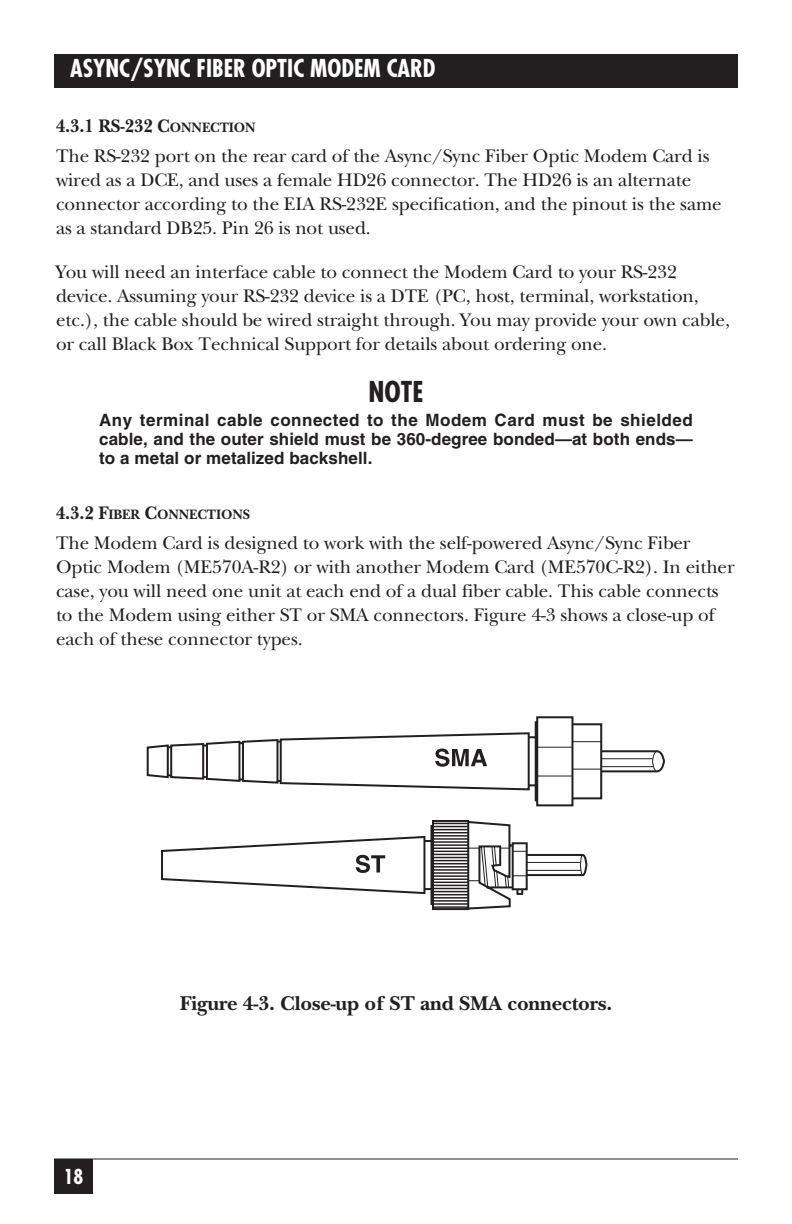
<style>
.page{position:relative;width:792px;height:1224px;background:#fff}
.page>*{position:absolute;margin:0;border:0;box-sizing:border-box;transform-origin:0 0}
.t1{font:700 condensed 28px "Futura";color:#231f20}
.t2{font:700 condensed 24px "Futura";color:#fff}
.t3{font:700 20.8px "New Baskerville";letter-spacing:-.005em;color:#231f20}
.t4{font:700 condensed 20px "Futura";color:#fff}
.t5{font:19px/24px "New Baskerville";letter-spacing:-.005em;color:#231f20}
.t6{font:700 17px/19px "Helvetica";letter-spacing:.005em;color:#231f20;text-align:justify}
.t7{font:700 14.2px "New Baskerville";letter-spacing:-.005em;color:#231f20;scale:.95 1}
.s1{font-weight:700}
.s2{font-weight:700;font-size:14.2px}
.s3{font-size:19px}
</style>
<div class="page">
<div style="left:54px;top:54px;width:684px;height:34px;background:#231f20"></div>
<div style="left:54px;top:1159px;width:39px;height:35px;background:#231f20"></div>
<svg style="left:146px;top:716px;width:519px;height:91px"></svg>
<hr style="left:601px;top:758px;width:52px;height:1px;background:#231f20">
<hr style="left:601px;top:766px;width:52px;height:1px;background:#231f20">
<svg style="left:165px;top:722px;width:438px;height:78px"></svg>
<svg style="left:161px;top:836px;width:427px;height:58px"></svg>
<hr style="left:527px;top:862px;width:53px;height:1px;background:#231f20">
<hr style="left:527px;top:870px;width:54px;height:1px;background:#231f20">
<svg style="left:356px;top:855px;width:29px;height:18px"></svg>
<svg style="left:422px;top:820px;width:107px;height:91px"></svg>
<hr style="left:433px;top:826px;width:35px;height:1px;background:#231f20">
<hr style="left:433px;top:829px;width:35px;height:1px;background:#231f20">
<hr style="left:433px;top:832px;width:35px;height:1px;background:#231f20">
<hr style="left:433px;top:835px;width:35px;height:2px;background:#231f20">
<hr style="left:433px;top:838px;width:35px;height:2px;background:#231f20">
<hr style="left:433px;top:841px;width:35px;height:2px;background:#231f20">
<hr style="left:433px;top:844px;width:35px;height:2px;background:#231f20">
<hr style="left:433px;top:847px;width:35px;height:2px;background:#231f20">
<hr style="left:433px;top:851px;width:35px;height:1px;background:#231f20">
<hr style="left:433px;top:854px;width:35px;height:1px;background:#231f20">
<hr style="left:433px;top:857px;width:35px;height:1px;background:#231f20">
<hr style="left:433px;top:860px;width:35px;height:1px;background:#231f20">
<hr style="left:433px;top:863px;width:35px;height:1px;background:#231f20">
<hr style="left:433px;top:866px;width:35px;height:2px;background:#231f20">
<hr style="left:433px;top:869px;width:35px;height:2px;background:#231f20">
<hr style="left:433px;top:872px;width:35px;height:2px;background:#231f20">
<hr style="left:433px;top:875px;width:35px;height:2px;background:#231f20">
<hr style="left:433px;top:878px;width:35px;height:2px;background:#231f20">
<hr style="left:433px;top:882px;width:35px;height:1px;background:#231f20">
<hr style="left:433px;top:885px;width:35px;height:1px;background:#231f20">
<hr style="left:433px;top:888px;width:35px;height:1px;background:#231f20">
<hr style="left:433px;top:891px;width:35px;height:1px;background:#231f20">
<hr style="left:433px;top:894px;width:35px;height:1px;background:#231f20">
<hr style="left:433px;top:897px;width:35px;height:2px;background:#231f20">
<hr style="left:433px;top:900px;width:35px;height:2px;background:#231f20">
<hr style="left:433px;top:903px;width:35px;height:2px;background:#231f20">
<hr style="left:433px;top:906px;width:35px;height:2px;background:#231f20">
<hr style="left:54px;top:1158px;width:684px;height:2px;background:#231f20">
<p class="t2" style="left:70px;top:58px;width:367px">ASYNC/SYNC FIBER OPTIC MODEM CARD</p>
<p class="t5" style="left:56px;top:113px;width:655px;line-height:30px"><span class="s1">4.3.1 RS-232 C</span><span class="s2">ONNECTION<br></span>The RS-232 port on the rear card of the Async/Sync Fiber Optic Modem Card is</p>
<p class="t5" style="left:56px;top:170px;width:667px">wired as a DCE, and uses a female HD26 connector. The HD26 is an alternate connector according to the EIA RS-232E specification, and the pinout is the same as a standard DB25. Pin 26 is not used.</p>
<p class="t5" style="left:56px;top:262px;width:675px">You will need an interface cable to connect the Modem Card to your RS-232 device. Assuming your RS-232 device is a DTE (PC, host, terminal, workstation, etc.), the cable should be wired straight through. You may provide your own cable, or call Black Box Technical Support for details about ordering one.</p>
<h1 class="t1" style="left:369px;top:379px;width:56px">NOTE</h1>
<p class="t6" style="left:99px;top:412px;width:595px">Any terminal cable connected to the Modem Card must be shielded cable, and the outer shield must be 360-degree bonded—at both ends— to a metal or metalized backshell.</p>
<p class="t7" style="left:56px;top:510px;width:206px"><span class="s3">4.3.2 F</span>IBER <span class="s3">C</span>ONNECTIONS</p>
<p class="t5" style="left:56px;top:533px;width:680px">The Modem Card is designed to work with the self-powered Async/Sync Fiber Optic Modem (ME570A-R2) or with another Modem Card (ME570C-R2). In either case, you will need one unit at each end of a dual fiber cable. This cable connects to the Modem using either ST or SMA connectors. Figure 4-3 shows a close-up of each of these connector types.</p>
<p class="t4" style="left:64px;top:1168px;width:21px">18</p>
<p class="t3" style="left:180px;top:996px;width:434px">Figure 4-3. Close-up of ST and SMA connectors.</p>
</div>
